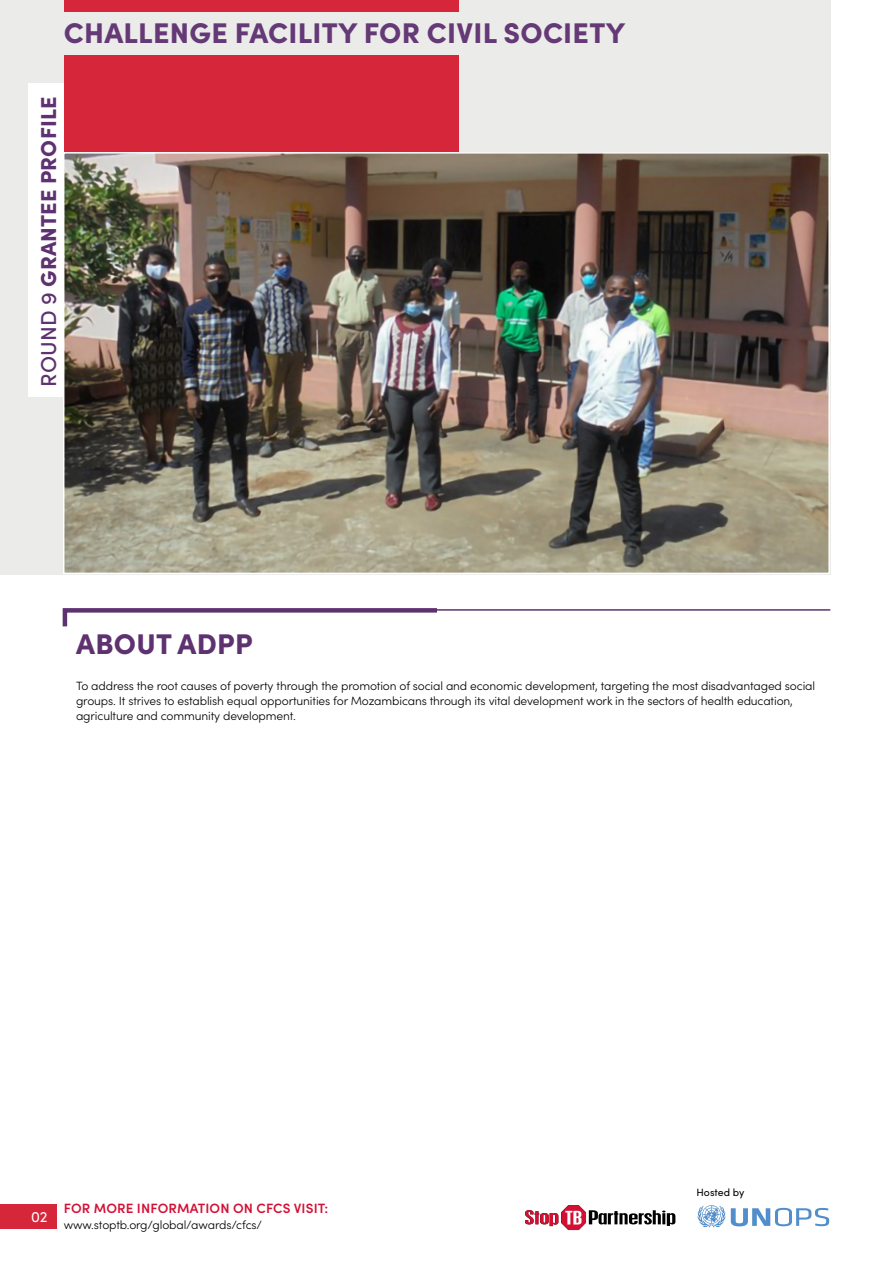
<style>
.page{position:relative;width:893px;height:1263px;background:#fff}
.page>*{position:absolute;margin:0;border:0;box-sizing:border-box;transform-origin:0 0}
.t1{font:900 28.5px "Sofia Pro";letter-spacing:.01em;color:#643976}
.t2{font:900 28.5px "Sofia Pro";letter-spacing:.01em;color:#5e3170}
.t3{font:900 21.6px "Sofia Pro";letter-spacing:.01em;color:#5e3170}
.t4{font:15px "Sofia Pro";color:#fff}
.t5{font:600 13.5px "Sofia Pro";letter-spacing:.01em;color:#d40f34}
.t6{font:300 12px/15px "Sofia Pro";letter-spacing:-.01em;color:#000}
.t7{font:10.5px "Sofia Pro";letter-spacing:-.005em;color:#000}
.s1{font-weight:500}
</style>
<div class="page">
<div style="left:0;top:0;width:830px;height:574px;background:#ebebea"></div>
<div style="left:64px;top:55px;width:394px;height:490px;background:#d6263a"></div>
<svg style="left:697px;top:1205px;width:132px;height:23px"></svg>
<svg style="left:525px;top:1205px;width:150px;height:25px"></svg>
<div style="left:0;top:1204px;width:56px;height:25px;background:#d6263a"></div>
<svg style="left:62px;top:608px;width:375px;height:19px"></svg>
<hr style="left:421px;top:609px;width:409px;height:2px;background:#5e3170">
<img style="left:66px;top:155px;width:761px;height:416px">
<div style="left:63px;top:152px;width:767px;height:422px;border:2px solid #fff"></div>
<div style="left:28px;top:83px;width:36px;height:314px;background:#fff"></div>
<div style="left:64px;top:0;width:394px;height:11px;background:#d6263a"></div>
<h1 class="t1" style="left:64px;top:11px;width:563px">CHALLENGE FACILITY FOR CIVIL SOCIETY</h1>
<h2 class="t3" style="left:32px;top:387px;width:292px;rotate:-90deg"><span class="s1">ROUND 9</span> GRANTEE PROFILE</h2>
<h1 class="t2" style="left:76px;top:622px;width:178px">ABOUT ADPP</h1>
<p class="t6" style="left:76px;top:678px;width:741px">To address the root causes of poverty through the promotion of social and economic development, targeting the most disadvantaged social groups. It strives to establish equal opportunities for Mozambicans through its vital development work in the sectors of health education, agriculture and community development.</p>
<p class="t7" style="left:697px;top:1185px;width:49px">Hosted by</p>
<p class="t4" style="left:31px;top:1206px;width:18px">02</p>
<p class="t5" style="left:64px;top:1198px;width:266px">FOR MORE INFORMATION ON CFCS VISIT:</p>
<p class="t6" style="left:64px;top:1217px;width:200px">www.stoptb.org/global/awards/cfcs/</p>
</div>
